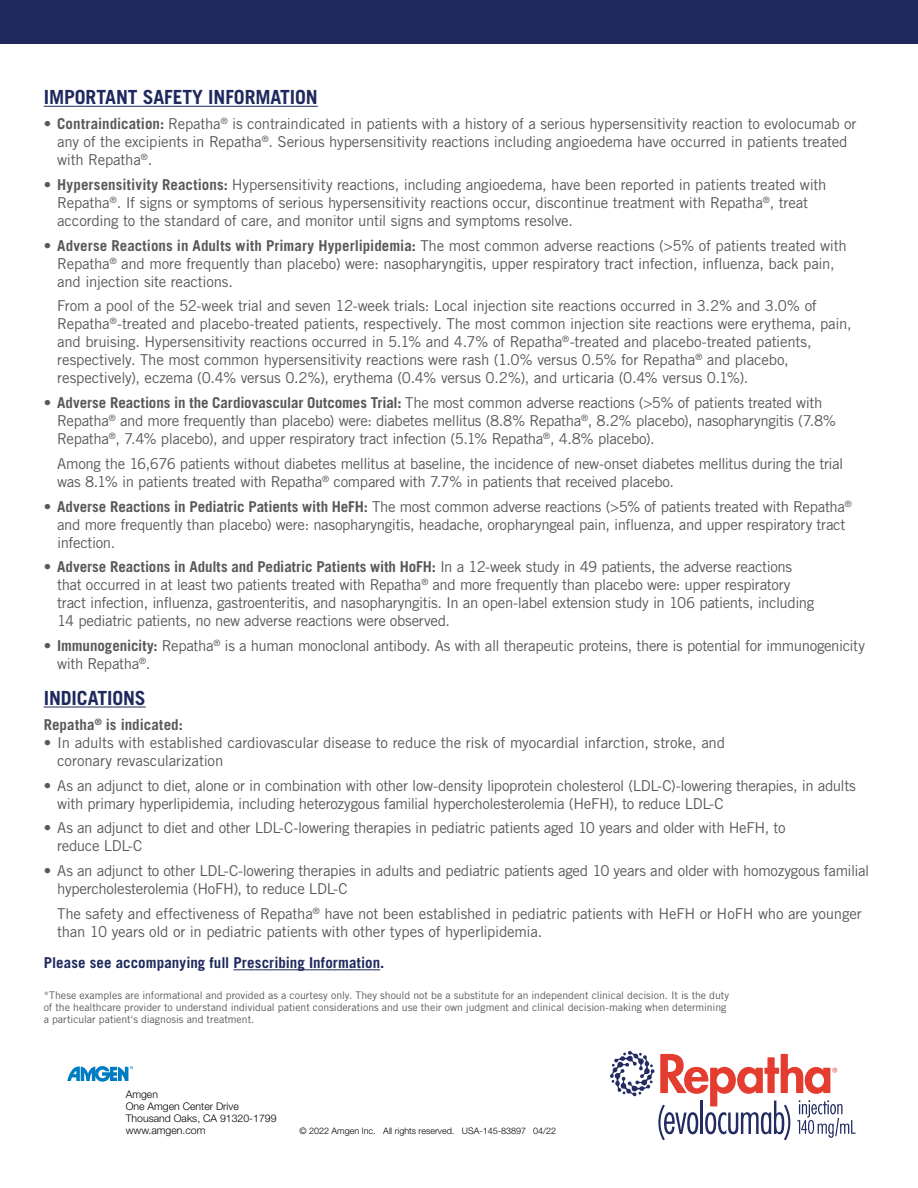
<style>
.page{position:relative;width:918px;height:1188px;background:#fff}
.page>*{position:absolute;margin:0;border:0;box-sizing:border-box;transform-origin:0 0}
.t1{font:700 19.5px "Trade Gothic LT Std";letter-spacing:-.005em;color:#1f295d}
.t2{font:15px/18px "Trade Gothic LT Std";letter-spacing:-.02em;color:#58595b}
.t3{font:700 15px "Trade Gothic LT Std";letter-spacing:.005em;color:#1f295d}
.t4{font:700 15px "Trade Gothic LT Std";letter-spacing:.005em;color:#58595b}
.t5{font:10.5px/12px "Trade Gothic LT Std";color:#58595b}
.t6{font:300 10.5px/12px "Helvetica Neue LT Std";color:#000}
.t7{font:300 9px "Helvetica Neue LT Std";color:#000}
.s1{font-weight:700}
</style>
<div class="page">
<svg style="left:67px;top:1066px;width:66px;height:16px"></svg>
<svg style="left:610px;top:1051px;width:246px;height:89px"></svg>
<hr style="left:44px;top:106px;width:274px;height:1px;background:#1f295d">
<hr style="left:44px;top:707px;width:102px;height:1px;background:#1f295d">
<hr style="left:233px;top:969px;width:147px;height:1px;background:#1f295d">
<div style="left:0;top:0;width:918px;height:43px;background:#1f295d"></div>
<h1 class="t1" style="left:44px;top:85px;width:276px">IMPORTANT SAFETY INFORMATION</h1>
<p class="t2" style="left:57px;top:115px;width:801px;text-indent:-13px">• <span class="s1">Contraindication:</span> Repatha<sup>®</sup> is contraindicated in patients with a history of a serious hypersensitivity reaction to evolocumab or any of the excipients in Repatha<sup>®</sup>. Serious hypersensitivity reactions including angioedema have occurred in patients treated with Repatha<sup>®</sup>.</p>
<p class="t2" style="left:57px;top:175px;width:771px;text-indent:-14px">• <span class="s1">Hypersensitivity Reactions:</span> Hypersensitivity reactions, including angioedema, have been reported in patients treated with<br>Repatha<sup>®</sup>. If signs or symptoms of serious hypersensitivity reactions occur, discontinue treatment with Repatha<sup>®</sup>, treat according to the standard of care, and monitor until signs and symptoms resolve.</p>
<p class="t2" style="left:57px;top:236px;width:791px;text-indent:-13px">• <span class="s1">Adverse Reactions in Adults with Primary Hyperlipidemia:</span> The most common adverse reactions (&gt;5% of patients treated with<br>Repatha<sup>®</sup> and more frequently than placebo) were: nasopharyngitis, upper respiratory tract infection, influenza, back pain, and injection site reactions.</p>
<p class="t2" style="left:57px;top:297px;width:796px">From a pool of the 52-week trial and seven 12-week trials: Local injection site reactions occurred in 3.2% and 3.0% of Repatha<sup>®</sup>-treated and placebo-treated patients, respectively. The most common injection site reactions were erythema, pain, and bruising. Hypersensitivity reactions occurred in 5.1% and 4.7% of Repatha<sup>®</sup>-treated and placebo-treated patients, respectively. The most common hypersensitivity reactions were rash (1.0% versus 0.5% for Repatha<sup>®</sup> and placebo, respectively), eczema (0.4% versus 0.2%), erythema (0.4% versus 0.2%), and urticaria (0.4% versus 0.1%).</p>
<p class="t2" style="left:57px;top:394px;width:781px;text-indent:-13px">• <span class="s1">Adverse Reactions in the Cardiovascular Outcomes Trial:</span> The most common adverse reactions (&gt;5% of patients treated with<br>Repatha<sup>®</sup> and more frequently than placebo) were: diabetes mellitus (8.8% Repatha<sup>®</sup>, 8.2% placebo), nasopharyngitis (7.8%<br>Repatha<sup>®</sup>, 7.4% placebo), and upper respiratory tract infection (5.1% Repatha<sup>®</sup>, 4.8% placebo).</p>
<p class="t2" style="left:57px;top:454px;width:788px">Among the 16,676 patients without diabetes mellitus at baseline, the incidence of new-onset diabetes mellitus during the trial was 8.1% in patients treated with Repatha<sup>®</sup> compared with 7.7% in patients that received placebo.</p>
<p class="t2" style="left:57px;top:497px;width:796px;text-indent:-13px">• <span class="s1">Adverse Reactions in Pediatric Patients with HeFH:</span> The most common adverse reactions (&gt;5% of patients treated with Repatha<sup>® </sup>and more frequently than placebo) were: nasopharyngitis, headache, oropharyngeal pain, influenza, and upper respiratory tract infection.</p>
<p class="t2" style="left:57px;top:558px;width:759px;text-indent:-14px"><span class="s1">• Adverse Reactions in Adults and Pediatric Patients with HoFH:</span> In a 12-week study in 49 patients, the adverse reactions that occurred in at least two patients treated with Repatha<sup>®</sup> and more frequently than placebo were: upper respiratory tract infection, influenza, gastroenteritis, and nasopharyngitis. In an open-label extension study in 106 patients, including 14 pediatric patients, no new adverse reactions were observed.</p>
<p class="t2" style="left:57px;top:637px;width:809px;text-indent:-14px"><span class="s1">• Immunogenicity:</span> Repatha<sup>®</sup> is a human monoclonal antibody. As with all therapeutic proteins, there is potential for immunogenicity with Repatha<sup>®</sup>.</p>
<h1 class="t1" style="left:44px;top:686px;width:104px">INDICATIONS</h1>
<p class="t4" style="left:44px;top:715px;width:141px">Repatha<sup>®</sup> is indicated:</p>
<p class="t2" style="left:57px;top:733px;width:669px;text-indent:-14px">• In adults with established cardiovascular disease to reduce the risk of myocardial infarction, stroke, and coronary revascularization</p>
<p class="t2" style="left:57px;top:776px;width:800px;text-indent:-14px">• As an adjunct to diet, alone or in combination with other low-density lipoprotein cholesterol (LDL-C)‑lowering therapies, in adults with primary hyperlipidemia, including heterozygous familial hypercholesterolemia (HeFH), to reduce LDL‑C</p>
<p class="t2" style="left:57px;top:819px;width:730px;text-indent:-14px">• As an adjunct to diet and other LDL-C-lowering therapies in pediatric patients aged 10 years and older with HeFH, to reduce LDL-C</p>
<p class="t2" style="left:57px;top:862px;width:814px;text-indent:-14px">• As an adjunct to other LDL‑C-lowering therapies in adults and pediatric patients aged 10 years and older with homozygous familial hypercholesterolemia (HoFH), to reduce LDL‑C</p>
<p class="t2" style="left:57px;top:904px;width:806px">The safety and effectiveness of Repatha<sup>®</sup> have not been established in pediatric patients with HeFH or HoFH who are younger than 10 years old or in pediatric patients with other types of hyperlipidemia.</p>
<p class="t3" style="left:44px;top:954px;width:342px">Please see accompanying full Prescribing Information.</p>
<p class="t5" style="left:44px;top:989px;width:687px">*These examples are informational and provided as a courtesy only. They should not be a substitute for an independent clinical decision. It is the duty of the healthcare provider to understand individual patient considerations and use their own judgment and clinical decision-making when determining a particular patient's diagnosis and treatment.</p>
<p class="t6" style="left:126px;top:1088px;width:152px">Amgen<br>One Amgen Center Drive<br>Thousand Oaks, CA 91320-1799 www.amgen.com</p>
<p class="t7" style="left:299px;top:1125px;width:258px">© 2022 Amgen Inc. All rights reserved. USA-145-83897 04/22</p>
</div>
